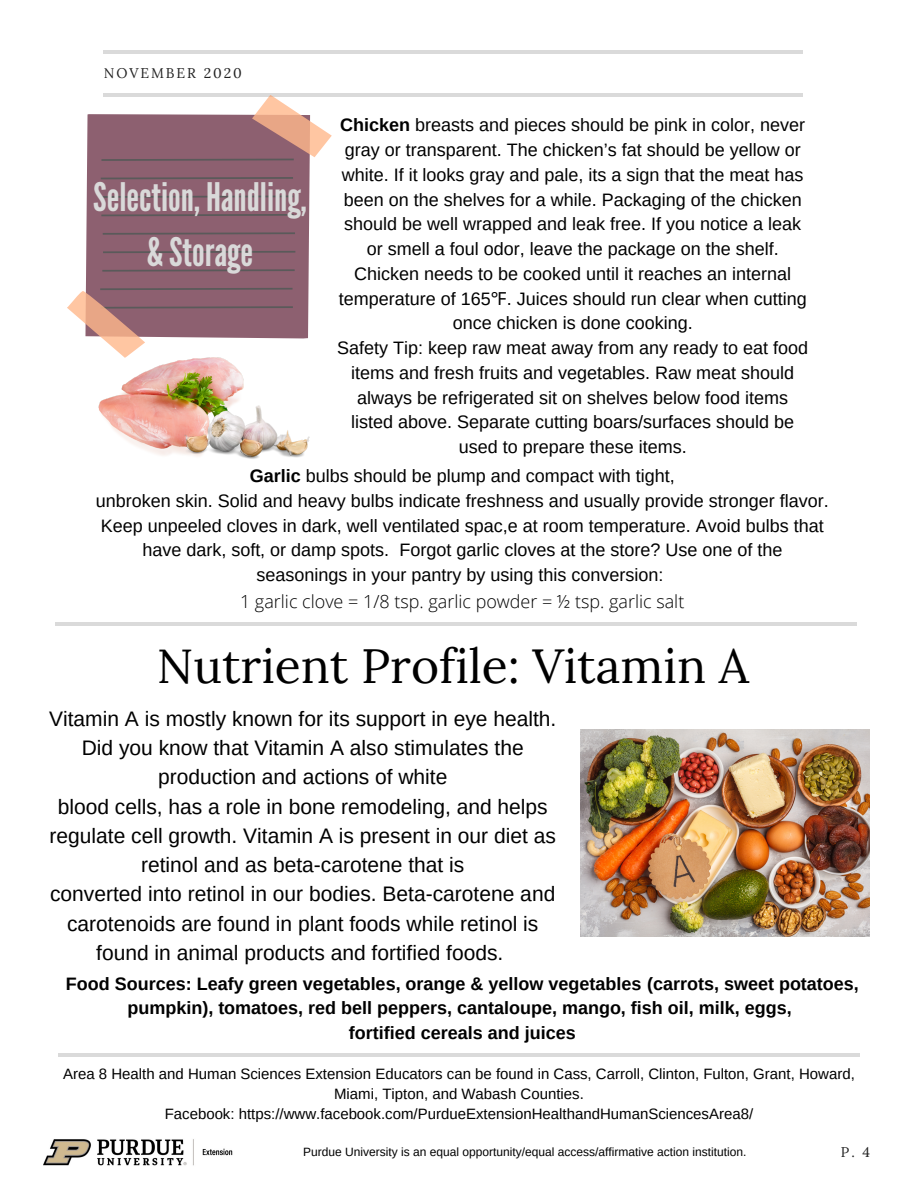
<style>
.page{position:relative;width:918px;height:1188px;background:#fff}
.page>*{position:absolute;margin:0;border:0;box-sizing:border-box;transform-origin:0 0}
.t1{font:48px "Lora";color:#000}
.t2{font:39.3px/54.8px "League Gothic";color:#d9d9d9;text-align:center}
.t3{font:21px/29.2px "Arimo";color:#000;text-align:center}
.t4{font:18px/24.8px "Arimo";color:#000;text-align:center}
.t5{font:700 18px/24.8px "Arimo";color:#000;text-align:center}
.t6{font:300 18px "Open Sans";color:#000}
.t7{font:15px/20.1px "Arimo";color:#000;text-align:center}
.t8{font:13.95px "Lora";letter-spacing:.14em;color:#222}
.t9{font:12px "Arimo";color:#000}
.s1{font-weight:700}
.s2{font-family:"Noto Sans"}
</style>
<div class="page">
<hr style="left:103px;top:93px;width:700px;height:3px;background:#000">
<hr style="left:104px;top:50px;width:699px;height:3px;background:#000">
<hr style="left:55px;top:623px;width:801px;height:3px;background:#000">
<img style="left:43px;top:1139px;width:190px;height:27px">
<img style="left:581px;top:729px;width:289px;height:207px">
<div style="left:86px;top:114px;width:224px;height:225px;background:#8d6070"></div>
<svg style="left:101px;top:177px;width:192px;height:2px"></svg>
<svg style="left:101px;top:196px;width:192px;height:2px"></svg>
<svg style="left:101px;top:214px;width:193px;height:2px"></svg>
<svg style="left:103px;top:232px;width:192px;height:3px"></svg>
<svg style="left:103px;top:251px;width:192px;height:2px"></svg>
<svg style="left:102px;top:269px;width:193px;height:3px"></svg>
<svg style="left:101px;top:93px;width:233px;height:70px"></svg>
<svg style="left:67px;top:285px;width:226px;height:73px"></svg>
<hr style="left:58px;top:1054px;width:802px;height:3px;background:#000">
<img style="left:98px;top:358px;width:145px;height:98px">
<img style="left:185px;top:406px;width:125px;height:53px">
<p class="t8" style="left:104px;top:64px;width:140px">NOVEMBER 2020</p>
<p class="t2" style="left:93px;top:170px;width:215px">Selection,Handling, &amp; Storage</p>
<p class="t4" style="left:339px;top:113px;width:469px"><span class="s1">Chicken</span> breasts and pieces should be pink in color, never gray or transparent. The chicken’s fat should be yellow or white. If it looks gray and pale, its a sign that the meat has been on the shelves for a while. Packaging of the chicken should be well wrapped and leak free. If you notice a leak or smell a foul odor, leave the package on the shelf.<br>Chicken needs to be cooked until it reaches an internal temperature of 165<span class="s2">℉</span>. Juices should run clear when cutting once chicken is done cooking.</p>
<p class="t4" style="left:337px;top:335px;width:472px">Safety Tip: keep raw meat away from any ready to eat food items and fresh fruits and vegetables. Raw meat should always be refrigerated sit on shelves below food items listed above. Separate cutting boars/surfaces should be used to prepare these items.</p>
<p class="t4" style="left:250px;top:464px;width:426px"><span class="s1">Garlic</span> bulbs should be plump and compact with tight,</p>
<p class="t4" style="left:96px;top:488px;width:734px">unbroken skin. Solid and heavy bulbs indicate freshness and usually provide stronger flavor.<br>Keep unpeeled cloves in dark, well ventilated spac,e at room temperature. Avoid bulbs that have dark, soft, or damp spots. Forgot garlic cloves at the store? Use one of the seasonings in your pantry by using this conversion:</p>
<p class="t6" style="left:240px;top:589px;width:446px">1 garlic clove = 1/8 tsp. garlic powder = ½ tsp. garlic salt</p>
<p class="t1" style="left:157px;top:635px;width:594px">Nutrient Profile: Vitamin A</p>
<p class="t3" style="left:49px;top:704px;width:509px">Vitamin A is mostly known for its support in eye health.<br>Did you know that Vitamin A also stimulates the production and actions of white</p>
<p class="t3" style="left:50px;top:792px;width:508px">blood cells, has a role in bone remodeling, and helps regulate cell growth. Vitamin A is present in our diet as retinol and as beta-carotene that is</p>
<p class="t3" style="left:50px;top:879px;width:507px">converted into retinol in our bodies. Beta-carotene and carotenoids are found in plant foods while retinol is found in animal products and fortified foods.</p>
<p class="t5" style="left:66px;top:971px;width:795px">Food Sources: Leafy green vegetables, orange &amp; yellow vegetables (carrots, sweet potatoes, pumpkin), tomatoes, red bell peppers, cantaloupe, mango, fish oil, milk, eggs,</p>
<p class="t5" style="left:349px;top:1020px;width:228px">fortified cereals and juices</p>
<p class="t7" style="left:63px;top:1064px;width:793px">Area 8 Health and Human Sciences Extension Educators can be found in Cass, Carroll, Clinton, Fulton, Grant, Howard,<br>Miami, Tipton, and Wabash Counties.</p>
<p class="t7" style="left:165px;top:1104px;width:590px">Facebook: https://www.facebook.com/PurdueExtensionHealthandHumanSciencesArea8/</p>
<p class="t9" style="left:303px;top:1145px;width:445px">Purdue University is an equal opportunity/equal access/affirmative action institution.</p>
<p class="t8" style="left:841px;top:1143px;width:31px">P. 4</p>
</div>
